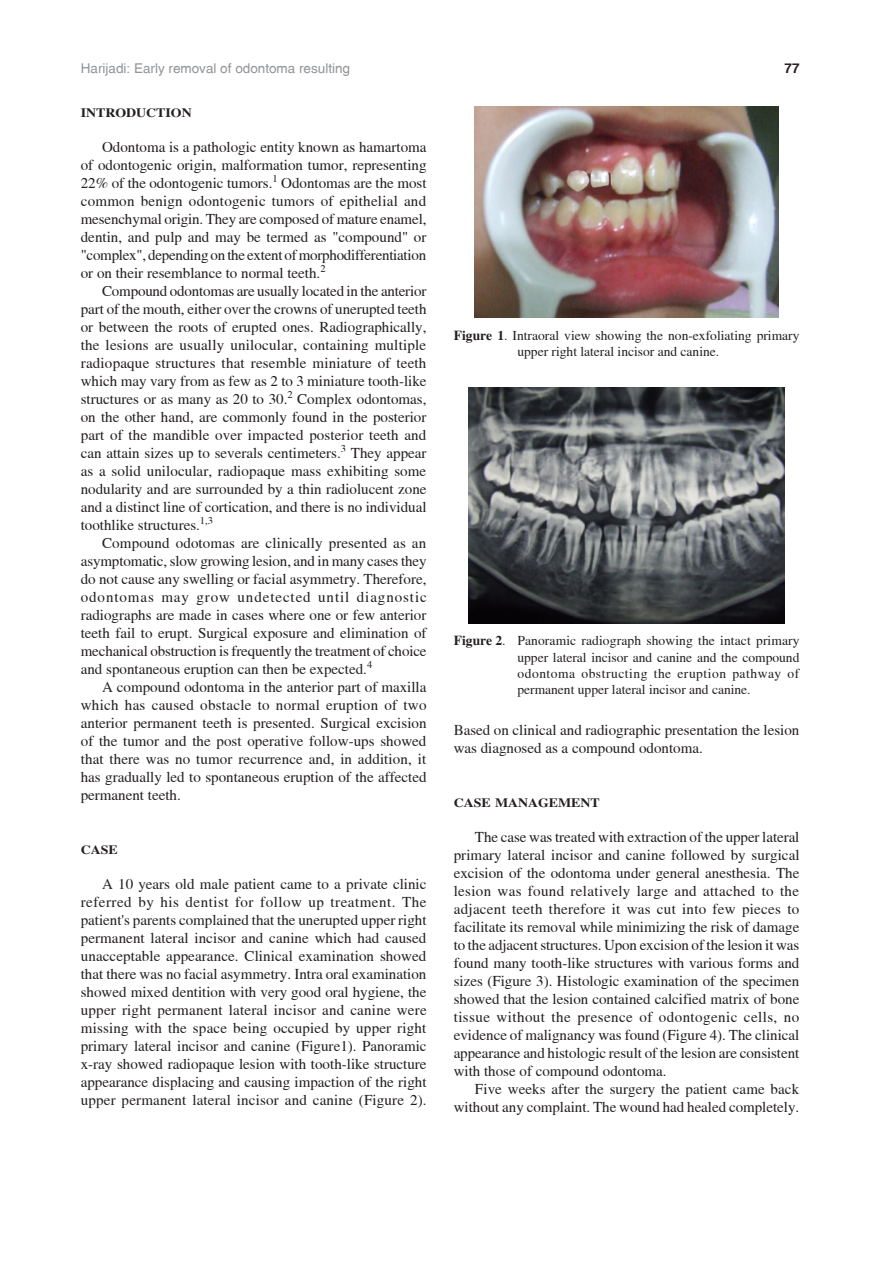
<style>
.page{position:relative;width:893px;height:1263px;background:#fff}
.page>*{position:absolute;margin:0;border:0;box-sizing:border-box;transform-origin:0 0}
.Body_text{font:15px/18px "Tribune";color:#231f20;text-align:justify}
.Gambar_kop{font:13.5px/16.2px "Tribune";color:#231f20}
.t1{font:13.5px "New Zurica";color:#939598}
.t2{font:700 13.5px "New Zurica";color:#231f20}
.Sub_Bab{font:700 12.6px "Tribune";color:#231f20;scale:1.1 1}
.s1{font-weight:700}
</style>
<div class="page">
<img style="left:475px;top:106px;width:303px;height:212px">
<img style="left:469px;top:388px;width:315px;height:235px">
<p class="t1" style="left:81px;top:60px;width:271px">Harijadi: Early removal of odontoma resulting</p>
<p class="t2" style="left:784px;top:60px;width:17px">77</p>
<p class="Sub_Bab" style="left:81px;top:105px;width:102px">INTRODUCTION</p>
<p class="Body_text" style="left:81px;top:138px;width:347px;text-indent:21px">Odontoma is a pathologic entity known as hamartoma of odontogenic origin, malformation tumor, representing 22% of the odontogenic tumors.<sup>1</sup> Odontomas are the most common benign odontogenic tumors of epithelial and mesenchymal origin. They are composed of mature enamel, dentin, and pulp and may be termed as "compound" or "complex", depending on the extent of morphodifferentiation or on their resemblance to normal teeth.<sup>2</sup></p>
<p class="Body_text" style="left:81px;top:282px;width:347px;text-indent:21px">Compound odontomas are usually located in the anterior part of the mouth, either over the crowns of unerupted teeth or between the roots of erupted ones. Radiographically, the lesions are usually unilocular, containing multiple radiopaque structures that resemble miniature of teeth which may vary from as few as 2 to 3 miniature tooth-like structures or as many as 20 to 30.<sup>2</sup> Complex odontomas, on the other hand, are commonly found in the posterior part of the mandible over impacted posterior teeth and can attain sizes up to severals centimeters.<sup>3</sup> They appear as a solid unilocular, radiopaque mass exhibiting some nodularity and are surrounded by a thin radiolucent zone and a distinct line of cortication, and there is no individual toothlike structures.<sup>1,3</sup></p>
<p class="Body_text" style="left:81px;top:534px;width:347px;text-indent:21px">Compound odotomas are clinically presented as an asymptomatic, slow growing lesion, and in many cases they do not cause any swelling or facial asymmetry. Therefore, odontomas may grow undetected until diagnostic radiographs are made in cases where one or few anterior teeth fail to erupt. Surgical exposure and elimination of mechanical obstruction is frequently the treatment of choice and spontaneous eruption can then be expected.<sup>4</sup></p>
<p class="Body_text" style="left:81px;top:678px;width:347px;text-indent:21px">A compound odontoma in the anterior part of maxilla which has caused obstacle to normal eruption of two anterior permanent teeth is presented. Surgical excision of the tumor and the post operative follow-ups showed that there was no tumor recurrence and, in addition, it has gradually led to spontaneous eruption of the affected permanent teeth.</p>
<p class="Gambar_kop" style="left:517px;top:327px;width:284px;text-indent:-64px"><span class="s1">FIGURE 1</span>. Intraoral view showing the non-exfoliating primary upper right lateral incisor and canine.</p>
<p class="Gambar_kop" style="left:517px;top:632px;width:284px;text-align:justify;text-indent:-64px"><span class="s1">FIGURE 2</span>. Panoramic radiograph showing the intact primary upper lateral incisor and canine and the compound odontoma obstructing the eruption pathway of permanent upper lateral incisor and canine.</p>
<p class="Body_text" style="left:454px;top:720px;width:347px">Based on clinical and radiographic presentation the lesion was diagnosed as a compound odontoma.</p>
<p class="Sub_Bab" style="left:454px;top:795px;width:134px">CASE MANAGEMENT</p>
<p class="Body_text" style="left:454px;top:827px;width:347px;text-indent:21px">The case was treated with extraction of the upper lateral primary lateral incisor and canine followed by surgical excision of the odontoma under general anesthesia. The lesion was found relatively large and attached to the adjacent teeth therefore it was cut into few pieces to facilitate its removal while minimizing the risk of damage to the adjacent structures. Upon excision of the lesion it was found many tooth-like structures with various forms and sizes (Figure 3). Histologic examination of the specimen showed that the lesion contained calcified matrix of bone tissue without the presence of odontogenic cells, no evidence of malignancy was found (Figure 4). The clinical appearance and histologic result of the lesion are consistent with those of compound odontoma.</p>
<p class="Body_text" style="left:454px;top:1079px;width:347px;text-align:right">Five weeks after the surgery the patient came back without any complaint. The wound had healed completely.</p>
<p class="Sub_Bab" style="left:81px;top:842px;width:35px">CASE</p>
<p class="Body_text" style="left:81px;top:875px;width:347px;text-indent:21px">A 10 years old male patient came to a private clinic referred by his dentist for follow up treatment. The patient's parents complained that the unerupted upper right permanent lateral incisor and canine which had caused unacceptable appearance. Clinical examination showed that there was no facial asymmetry. Intra oral examination showed mixed dentition with very good oral hygiene, the upper right permanent lateral incisor and canine were missing with the space being occupied by upper right primary lateral incisor and canine (Figure1). Panoramic x-ray showed radiopaque lesion with tooth-like structure appearance displacing and causing impaction of the right upper permanent lateral incisor and canine (Figure 2).</p>
</div>
